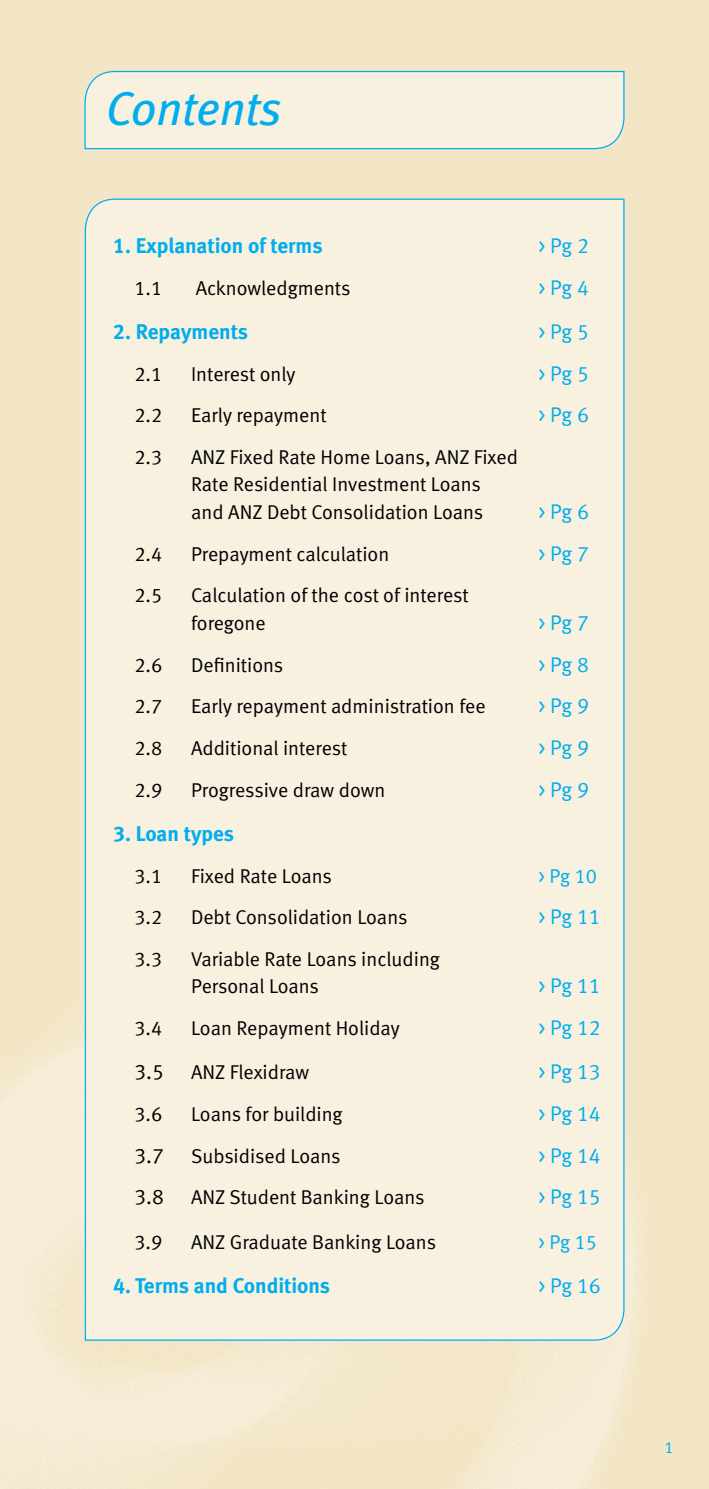
<style>
.page{position:relative;width:709px;height:1489px;background:#fff}
.page>*{position:absolute;margin:0;border:0;box-sizing:border-box;transform-origin:0 0}
.t1{font:italic 47.5px "Meta Book LF";letter-spacing:-.005em;color:#00adef}
.t2{font:21.25px "Meta Normal LF";letter-spacing:-.01em;color:#00adef}
.t3{font:21.25px "Meta Bold LF";color:#00adef}
.t4{font:21.25px "Meta Normal LF";color:#000}
.t5{font:20px/27.5px "Meta Normal LF";color:#000}
.t6{font:20px "Meta Normal LF";letter-spacing:-.005em;color:#00adef}
</style>
<div class="page">
<div style="left:0;top:0;width:709px;height:1488px;background:#f3e6c7"></div>
<img style="left:0;top:1015px;width:645px;height:473px">
<div style="left:84px;top:198px;width:541px;height:1143px;background:#f8f1df"></div>
<svg style="left:84px;top:70px;width:541px;height:80px;background:#eeeede"></svg>
<h1 class="t1" style="left:106px;top:81px;width:177px">Contents</h1>
<p class="t3" style="left:113px;top:233px;width:211px">1. Explanation of terms</p>
<p class="t2" style="left:538px;top:233px;width:52px">&gt; Pg 2</p>
<p class="t5" style="left:134px;top:274px;width:29px">1.1</p>
<p class="t5" style="left:196px;top:274px;width:156px">Acknowledgments</p>
<p class="t2" style="left:538px;top:275px;width:52px">&gt; Pg 4</p>
<p class="t3" style="left:113px;top:319px;width:136px">2. Repayments</p>
<p class="t2" style="left:538px;top:319px;width:52px">&gt; Pg 5</p>
<p class="t5" style="left:134px;top:359px;width:29px">2.1</p>
<p class="t5" style="left:191px;top:359px;width:106px">Interest only</p>
<p class="t2" style="left:538px;top:361px;width:52px">&gt; Pg 5</p>
<p class="t5" style="left:134px;top:401px;width:29px">2.2</p>
<p class="t5" style="left:191px;top:401px;width:137px">Early repayment</p>
<p class="t2" style="left:538px;top:402px;width:52px">&gt; Pg 6</p>
<p class="t5" style="left:134px;top:443px;width:29px">2.3</p>
<p class="t5" style="left:191px;top:443px;width:328px">ANZ Fixed Rate Home Loans, ANZ Fixed<br>Rate Residential Investment Loans and ANZ Debt Consolidation Loans</p>
<p class="t2" style="left:538px;top:499px;width:52px">&gt; Pg 6</p>
<p class="t5" style="left:134px;top:539px;width:29px">2.4</p>
<p class="t5" style="left:191px;top:539px;width:200px">Prepayment calculation</p>
<p class="t2" style="left:538px;top:541px;width:52px">&gt; Pg 7</p>
<p class="t5" style="left:134px;top:581px;width:29px">2.5</p>
<p class="t5" style="left:191px;top:581px;width:279px">Calculation of the cost of interest foregone</p>
<p class="t2" style="left:538px;top:610px;width:52px">&gt; Pg 7</p>
<p class="t5" style="left:134px;top:650px;width:29px">2.6</p>
<p class="t5" style="left:191px;top:650px;width:94px">Definitions</p>
<p class="t2" style="left:538px;top:652px;width:52px">&gt; Pg 8</p>
<p class="t5" style="left:134px;top:692px;width:29px">2.7</p>
<p class="t5" style="left:191px;top:692px;width:296px">Early repayment administration fee</p>
<p class="t2" style="left:538px;top:693px;width:52px">&gt; Pg 9</p>
<p class="t5" style="left:134px;top:734px;width:29px">2.8</p>
<p class="t5" style="left:191px;top:734px;width:158px">Additional interest</p>
<p class="t2" style="left:538px;top:735px;width:52px">&gt; Pg 9</p>
<p class="t5" style="left:134px;top:775px;width:29px">2.9</p>
<p class="t5" style="left:191px;top:775px;width:196px">Progressive draw down</p>
<p class="t2" style="left:538px;top:777px;width:52px">&gt; Pg 9</p>
<p class="t3" style="left:113px;top:820px;width:122px">3. Loan types</p>
<p class="t5" style="left:134px;top:861px;width:29px">3.1</p>
<p class="t5" style="left:191px;top:861px;width:142px">Fixed Rate Loans</p>
<p class="t6" style="left:538px;top:864px;width:60px">&gt; Pg 10</p>
<p class="t5" style="left:134px;top:903px;width:29px">3.2</p>
<p class="t5" style="left:191px;top:903px;width:218px">Debt Consolidation Loans</p>
<p class="t2" style="left:538px;top:904px;width:64px">&gt; Pg 11</p>
<p class="t5" style="left:134px;top:944px;width:29px">3.3</p>
<p class="t5" style="left:191px;top:944px;width:250px">Variable Rate Loans including<br>Personal Loans</p>
<p class="t2" style="left:538px;top:973px;width:64px">&gt; Pg 11</p>
<p class="t5" style="left:134px;top:1014px;width:29px">3.4</p>
<p class="t5" style="left:191px;top:1014px;width:210px">Loan Repayment Holiday</p>
<p class="t2" style="left:538px;top:1015px;width:64px">&gt; Pg 12</p>
<p class="t4" style="left:134px;top:1059px;width:31px">3.5</p>
<p class="t5" style="left:191px;top:1058px;width:119px">ANZ Flexidraw</p>
<p class="t2" style="left:538px;top:1059px;width:64px">&gt; Pg 13</p>
<p class="t5" style="left:134px;top:1099px;width:29px">3.6</p>
<p class="t5" style="left:191px;top:1099px;width:153px">Loans for building</p>
<p class="t2" style="left:538px;top:1101px;width:64px">&gt; Pg 14</p>
<p class="t4" style="left:134px;top:1142px;width:31px">3.7</p>
<p class="t5" style="left:191px;top:1141px;width:151px">Subsidised Loans</p>
<p class="t2" style="left:538px;top:1142px;width:64px">&gt; Pg 14</p>
<p class="t4" style="left:134px;top:1184px;width:31px">3.8</p>
<p class="t5" style="left:191px;top:1183px;width:235px">ANZ Student Banking Loans</p>
<p class="t2" style="left:538px;top:1184px;width:64px">&gt; Pg 15</p>
<p class="t5" style="left:134px;top:1227px;width:29px">3.9</p>
<p class="t5" style="left:191px;top:1227px;width:246px">ANZ Graduate Banking Loans</p>
<p class="t6" style="left:538px;top:1229px;width:60px">&gt; Pg 15</p>
<p class="t3" style="left:113px;top:1272px;width:218px">4. Terms and Conditions</p>
<p class="t2" style="left:538px;top:1272px;width:64px">&gt; Pg 16</p>
</div>
